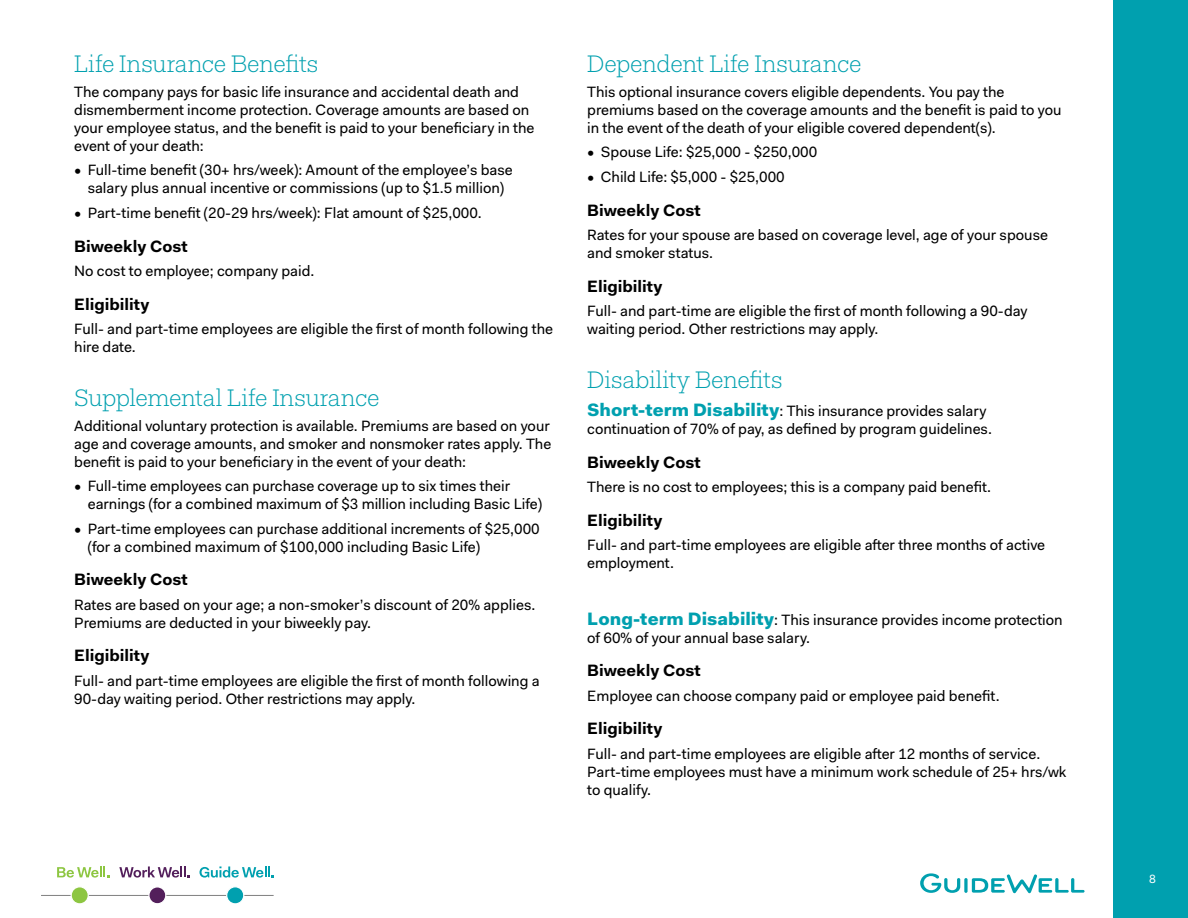
<style>
.page{position:relative;width:1188px;height:918px;background:#fff}
.page>*{position:absolute;margin:0;border:0;box-sizing:border-box;transform-origin:0 0}
.t1{font:300 24px "Fakt Slab Pro";letter-spacing:-.005em;color:#00a0af}
.t2{font:700 16.5px "Fakt Pro";color:#000}
.t3{font:15px/18px "Fakt Pro";color:#000}
.t4{font:12px "Fakt Pro";color:#fff}
.s1{font-weight:900;font-size:18px;color:#00a0af}
</style>
<div class="page">
<div style="left:1114px;top:0;width:74px;height:918px;background:#00a0af"></div>
<svg style="left:920px;top:873px;width:165px;height:20px"></svg>
<hr style="left:41px;top:895px;width:233px;height:1px;background:#808080">
<svg style="left:71px;top:887px;width:18px;height:17px"></svg>
<svg style="left:226px;top:887px;width:18px;height:17px"></svg>
<svg style="left:148px;top:887px;width:18px;height:17px"></svg>
<svg style="left:57px;top:866px;width:52px;height:12px"></svg>
<svg style="left:119px;top:866px;width:71px;height:12px"></svg>
<svg style="left:199px;top:866px;width:75px;height:12px"></svg>
<h1 class="t1" style="left:74px;top:48px;width:245px">Life Insurance Benefits</h1>
<p class="t3" style="left:74px;top:82px;width:462px">The company pays for basic life insurance and accidental death and dismemberment income protection. Coverage amounts are based on your employee status, and the benefit is paid to your beneficiary in the event of your death:</p>
<p class="t3" style="left:74px;top:161px;width:440px;text-align:center">• Full-time benefit (30+ hrs/week): Amount of the employee’s base salary plus annual incentive or commissions (up to $1.5 million)</p>
<p class="t3" style="left:74px;top:204px;width:409px">• Part-time benefit (20-29 hrs/week): Flat amount of $25,000.</p>
<p class="t2" style="left:74px;top:235px;width:115px">Biweekly Cost</p>
<p class="t3" style="left:74px;top:262px;width:242px">No cost to employee; company paid.</p>
<p class="t2" style="left:74px;top:293px;width:77px">Eligibility</p>
<p class="t3" style="left:74px;top:320px;width:480px">Full- and part-time employees are eligible the first of month following the hire date.</p>
<h1 class="t1" style="left:74px;top:382px;width:306px">Supplemental Life Insurance</h1>
<p class="t3" style="left:74px;top:416px;width:478px;text-align:justify">Additional voluntary protection is available. Premiums are based on your age and coverage amounts, and smoker and nonsmoker rates apply. The benefit is paid to your beneficiary in the event of your death:</p>
<p class="t3" style="left:88px;top:477px;width:456px;text-indent:-14px">• Full-time employees can purchase coverage up to six times their earnings (for a combined maximum of $3 million including Basic Life)</p>
<p class="t3" style="left:88px;top:520px;width:454px;text-indent:-14px">• Part-time employees can purchase additional increments of $25,000 (for a combined maximum of $100,000 including Basic Life)</p>
<p class="t2" style="left:74px;top:569px;width:115px">Biweekly Cost</p>
<p class="t3" style="left:74px;top:596px;width:463px">Rates are based on your age; a non-smoker’s discount of 20% applies.<br>Premiums are deducted in your biweekly pay.</p>
<p class="t2" style="left:74px;top:645px;width:77px">Eligibility</p>
<p class="t3" style="left:74px;top:672px;width:467px">Full- and part-time employees are eligible the first of month following a<br>90-day waiting period. Other restrictions may apply.</p>
<h1 class="t1" style="left:587px;top:48px;width:275px">Dependent Life Insurance</h1>
<p class="t3" style="left:587px;top:82px;width:476px">This optional insurance covers eligible dependents. You pay the premiums based on the coverage amounts and the benefit is paid to you in the event of the death of your eligible covered dependent(s).</p>
<p class="t3" style="left:587px;top:143px;width:232px">• Spouse Life: $25,000 - $250,000</p>
<p class="t3" style="left:587px;top:168px;width:199px">• Child Life: $5,000 - $25,000</p>
<p class="t2" style="left:587px;top:199px;width:115px">Biweekly Cost</p>
<p class="t3" style="left:587px;top:226px;width:462px">Rates for your spouse are based on coverage level, age of your spouse and smoker status.</p>
<p class="t2" style="left:587px;top:275px;width:77px">Eligibility</p>
<p class="t3" style="left:587px;top:302px;width:442px">Full- and part-time are eligible the first of month following a 90-day waiting period. Other restrictions may apply.</p>
<h1 class="t1" style="left:587px;top:364px;width:196px">Disability Benefits</h1>
<p class="t3" style="left:587px;top:402px;width:406px"><span class="s1">Short-term Disability</span>: This insurance provides salary continuation of 70% of pay, as defined by program guidelines.</p>
<p class="t2" style="left:587px;top:451px;width:115px">Biweekly Cost</p>
<p class="t3" style="left:587px;top:478px;width:406px">There is no cost to employees; this is a company paid benefit.</p>
<p class="t2" style="left:587px;top:509px;width:77px">Eligibility</p>
<p class="t3" style="left:587px;top:536px;width:459px">Full- and part-time employees are eligible after three months of active employment.</p>
<p class="t3" style="left:587px;top:611px;width:477px"><span class="s1">Long-term Disability</span>: This insurance provides income protection of 60% of your annual base salary.</p>
<p class="t2" style="left:587px;top:660px;width:115px">Biweekly Cost</p>
<p class="t3" style="left:587px;top:687px;width:414px">Employee can choose company paid or employee paid benefit.</p>
<p class="t2" style="left:587px;top:718px;width:77px">Eligibility</p>
<p class="t3" style="left:587px;top:745px;width:481px">Full- and part-time employees are eligible after 12 months of service.<br>Part-time employees must have a minimum work schedule of 25+ hrs/wk to qualify.</p>
<p class="t4" style="left:1149px;top:871px;width:8px">8</p>
</div>
